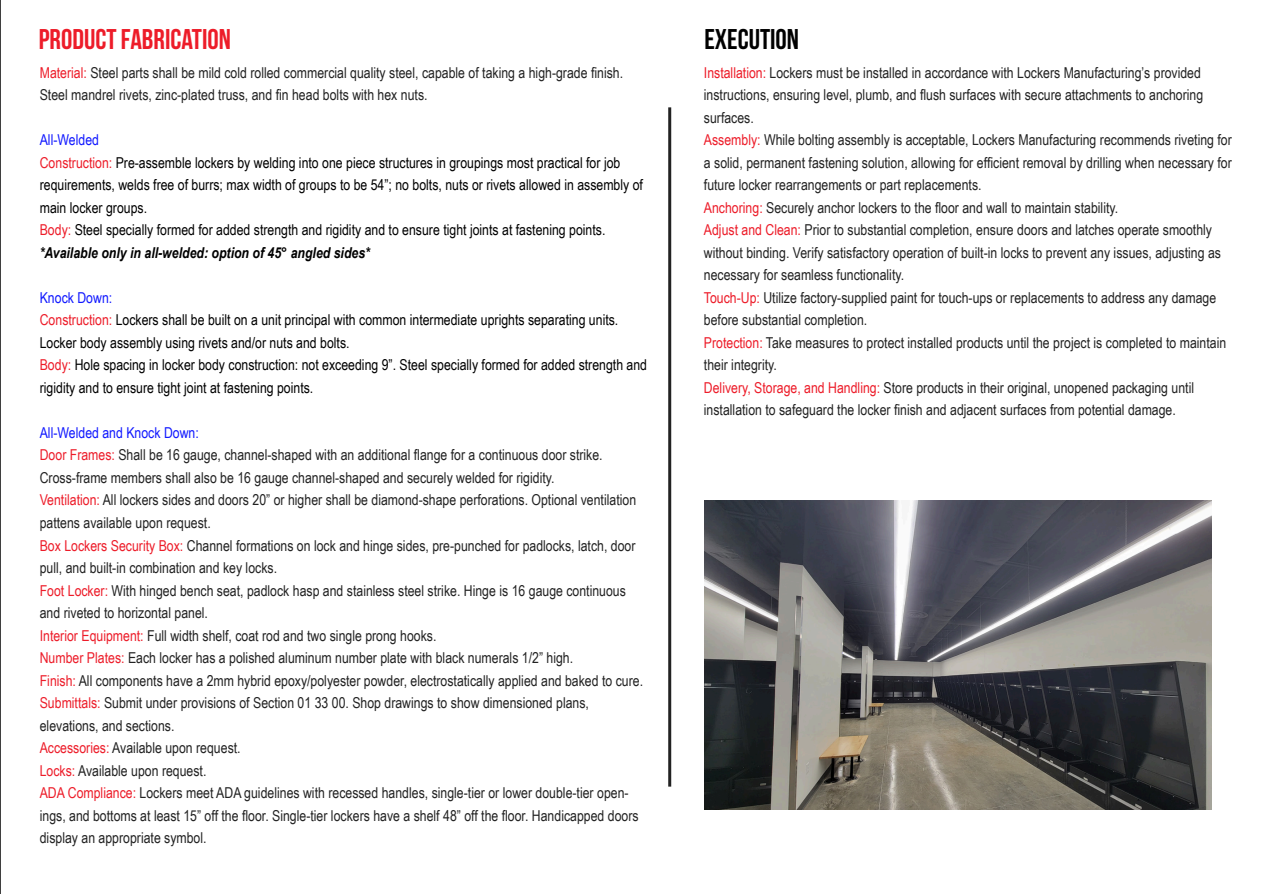
<style>
.page{position:relative;width:1263px;height:894px;background:#fff}
.page>*{position:absolute;margin:0;border:0;box-sizing:border-box;transform-origin:0 0}
.Paragraph_Style_17{font:700 28.5px "Bebas Neue";color:#ed1c29}
.Paragraph_Style_17-2{font:700 28.5px "Bebas Neue";color:#000}
.Paragraph_Style_1{font:15px/22.5px "Arial Narrow";color:#222}
.Paragraph_Style_1-2{font:15px/22.5px "Arial Narrow";color:#000}
.Paragraph_Style_1-3{font:italic 700 15px "Arial Narrow";color:#000}
.Paragraph_Style_1-4{font:15px "Arial Narrow";color:#1119ff}
.s1{color:#ed1c29}
</style>
<div class="page">
<hr style="left:668px;top:107px;width:3px;height:679px;background:#222">
<img style="left:704px;top:500px;width:507px;height:309px">
<hr style="left:0;top:0;width:1px;height:893px;background:#000">
<p class="Paragraph_Style_17" style="left:39px;top:23px;width:194px">PRODUCT FABRICATION</p>
<p class="Paragraph_Style_17-2" style="left:704px;top:23px;width:96px">EXECUTION</p>
<p class="Paragraph_Style_1" style="left:704px;top:60px;width:529px"><span class="s1">Installation:</span> Lockers must be installed in accordance with Lockers Manufacturing’s provided instructions, ensuring level, plumb, and flush surfaces with secure attachments to anchoring surfaces.<br><span class="s1">Assembly:</span> While bolting assembly is acceptable, Lockers Manufacturing recommends riveting for a solid, permanent fastening solution, allowing for efficient removal by drilling when necessary for future locker rearrangements or part replacements.<br><span class="s1">Anchoring:</span> Securely anchor lockers to the floor and wall to maintain stability.<br><span class="s1">Adjust and Clean:</span> Prior to substantial completion, ensure doors and latches operate smoothly without binding. Verify satisfactory operation of built-in locks to prevent any issues, adjusting as necessary for seamless functionality.<br><span class="s1">Touch-Up:</span> Utilize factory-supplied paint for touch-ups or replacements to address any damage before substantial completion.<br><span class="s1">Protection:</span> Take measures to protect installed products until the project is completed to maintain their integrity.<br><span class="s1">Delivery, Storage, and Handling:</span> Store products in their original, unopened packaging until</p>
<p class="Paragraph_Style_1" style="left:704px;top:398px;width:473px">installation to safeguard the locker finish and adjacent surfaces from potential damage.</p>
<p class="Paragraph_Style_1" style="left:40px;top:60px;width:585px"><span class="s1">Material:</span> Steel parts shall be mild cold rolled commercial quality steel, capable of taking a high-grade finish.<br>Steel mandrel rivets, zinc-plated truss, and fin head bolts with hex nuts.</p>
<p class="Paragraph_Style_1-4" style="left:40px;top:129px;width:61px">All-Welded</p>
<p class="Paragraph_Style_1-2" style="left:40px;top:150px;width:605px"><span class="s1">Construction:</span> Pre-assemble lockers by welding into one piece structures in groupings most practical for job requirements, welds free of burrs; max width of groups to be 54”; no bolts, nuts or rivets allowed in assembly of main locker groups.</p>
<p class="Paragraph_Style_1-2" style="left:40px;top:218px;width:567px"><span class="s1">Body:</span> Steel specially formed for added strength and rigidity and to ensure tight joints at fastening points.</p>
<p class="Paragraph_Style_1-3" style="left:40px;top:241px;width:332px">*Available only in all-welded: option of 45° angled sides*</p>
<p class="Paragraph_Style_1-4" style="left:40px;top:286px;width:74px">Knock Down:</p>
<p class="Paragraph_Style_1-2" style="left:40px;top:308px;width:580px"><span class="s1">Construction:</span> Lockers shall be built on a unit principal with common intermediate uprights separating units.<br>Locker body assembly using rivets and/or nuts and bolts.</p>
<p class="Paragraph_Style_1-2" style="left:40px;top:353px;width:609px"><span class="s1">Body:</span> Hole spacing in locker body construction: not exceeding 9”. Steel specially formed for added strength and rigidity and to ensure tight joint at fastening points.</p>
<p class="Paragraph_Style_1-4" style="left:40px;top:421px;width:161px">All-Welded and Knock Down:</p>
<p class="Paragraph_Style_1" style="left:40px;top:443px;width:564px"><span class="s1">Door Frames:</span> Shall be 16 gauge, channel-shaped with an additional flange for a continuous door strike.</p>
<p class="Paragraph_Style_1" style="left:40px;top:465px;width:598px">Cross-frame members shall also be 16 gauge channel-shaped and securely welded for rigidity.<br><span class="s1">Ventilation:</span> All lockers sides and doors 20” or higher shall be diamond-shape perforations. Optional ventilation pattens available upon request.<br><span class="s1">Box Lockers Security Box:</span> Channel formations on lock and hinge sides, pre-punched for padlocks, latch, door pull, and built-in combination and key locks.<br><span class="s1">Foot Locker:</span> With hinged bench seat, padlock hasp and stainless steel strike. Hinge is 16 gauge continuous and riveted to horizontal panel.</p>
<p class="Paragraph_Style_1" style="left:40px;top:623px;width:398px"><span class="s1">Interior Equipment:</span> Full width shelf, coat rod and two single prong hooks.</p>
<p class="Paragraph_Style_1" style="left:40px;top:645px;width:605px"><span class="s1">Number Plates:</span> Each locker has a polished aluminum number plate with black numerals 1/2” high.<br><span class="s1">Finish:</span> All components have a 2mm hybrid epoxy/polyester powder, electrostatically applied and baked to cure.<br><span class="s1">Submittals:</span> Submit under provisions of Section 01 33 00. Shop drawings to show dimensioned plans,</p>
<p class="Paragraph_Style_1" style="left:40px;top:713px;width:600px">elevations, and sections.<br><span class="s1">Accessories:</span> Available upon request.<br><span class="s1">Locks:</span> Available upon request.<br><span class="s1">ADA Compliance:</span> Lockers meet ADA guidelines with recessed handles, single-tier or lower double-tier open&shy;ings, and bottoms at least 15” off the floor. Single-tier lockers have a shelf 48” off the floor. Handicapped doors display an appropriate symbol.</p>
</div>
